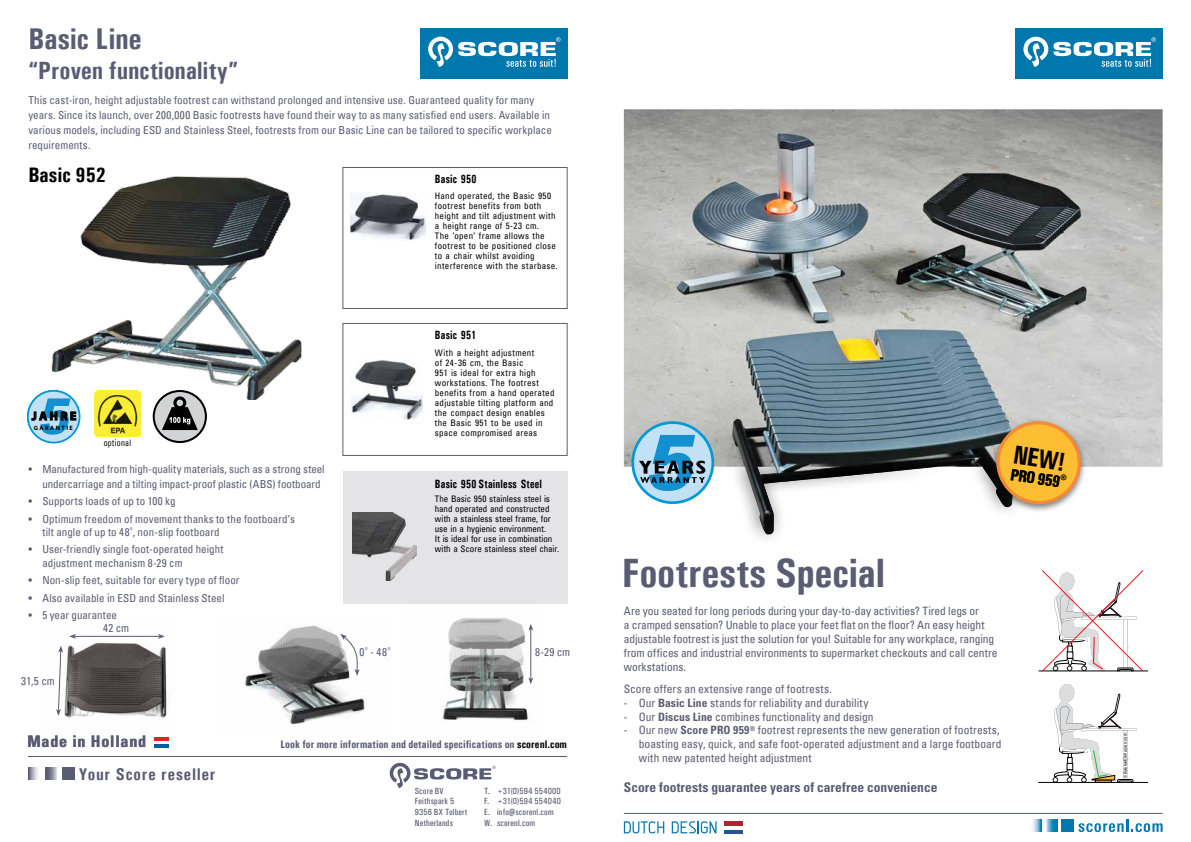
<style>
.page{position:relative;width:1191px;height:842px;background:#fff}
.page>*{position:absolute;margin:0;border:0;box-sizing:border-box;transform-origin:0 0}
.t1{font:700 condensed 41px "Univers";letter-spacing:-.005em;color:#595c73}
.t2{font:700 condensed 30px "Univers";letter-spacing:-.005em;color:#595c73}
.t3{font:700 condensed 26.2px "Univers";color:#000}
.t4{font:700 condensed 25px "Univers";color:#595c73}
.t5{font:700 condensed 21px "Univers";color:#000}
.t6{font:700 condensed 17px "Univers";letter-spacing:.05em;color:#595c73}
.t7{font:700 condensed 16.5px "Univers";color:#000}
.t8{font:16px "Univers 77 Condensed Bold Condense";letter-spacing:.05em;color:#595c73}
.t9{font:13.5px "Univers 77 Condensed Bold Condense";color:#595c73}
.t10{font:700 12.1px "Myriad";letter-spacing:.2em;color:#000}
.t11{font:700 condensed 12px "Univers";letter-spacing:.02em;color:#000;scale:.88 1}
.t12{font:condensed 11.5px/13.8px "Univers";color:#595c73}
.t13{font:condensed 11.1px "Univers";letter-spacing:.015em;color:#595c73}
.t14{font:condensed 11px/15px "Univers";letter-spacing:.005em;color:#595c73}
.t15{font:700 condensed 11px "Univers";letter-spacing:.01em;color:#595c73}
.t16{font:condensed 9px/10px "Univers";letter-spacing:.025em;color:#000}
.t17{font:condensed 9px/10px "Univers";letter-spacing:-.005em;color:#000}
.t18{font:500 condensed 9px/10.8px "Univers";letter-spacing:.02em;color:#595c73}
.t19{font:condensed 9px "Univers";letter-spacing:.025em;color:#000;scale:.88 1}
.t20{font:700 6.3px "Myriad";letter-spacing:.225em;color:#000}
.t21{font:4.1px "Helvetica";letter-spacing:.02em;color:#000}
.s1{color:#000}
.s2{font-family:"Univers 77 Condensed Bold Condense";font-stretch:normal}
</style>
<div class="page">
<img style="left:624px;top:109px;width:538px;height:426px">
<hr style="left:1038px;top:782px;width:109px;height:1px;background:#000">
<svg style="left:1053px;top:684px;width:83px;height:98px"></svg>
<hr style="left:1038px;top:671px;width:109px;height:1px;background:#000">
<svg style="left:1040px;top:570px;width:104px;height:102px"></svg>
<div style="left:990px;top:418px;width:96px;height:95px;background:#000;opacity:.5"></div>
<svg style="left:990px;top:415px;width:97px;height:92px;background:#dab060"></svg>
<hr style="left:624px;top:813px;width:538px;height:1px;background:#595c73">
<div style="left:343px;top:471px;width:224px;height:133px;background:#e4e3e6"></div>
<div style="left:343px;top:323px;width:224px;height:133px;border:1px solid #595c73"></div>
<div style="left:343px;top:167px;width:224px;height:142px;border:1px solid #595c73"></div>
<img style="left:34px;top:176px;width:268px;height:223px">
<img style="left:352px;top:360px;width:70px;height:59px">
<img style="left:352px;top:512px;width:65px;height:68px">
<img style="left:350px;top:193px;width:75px;height:47px">
<img style="left:94px;top:390px;width:47px;height:47px">
<svg style="left:154px;top:391px;width:52px;height:51px"></svg>
<div style="left:153px;top:390px;width:54px;height:53px;border:2px solid #000;border-radius:50%"></div>
<svg style="left:162px;top:396px;width:36px;height:34px"></svg>
<img style="left:64px;top:635px;width:103px;height:83px">
<hr style="left:74px;top:636px;width:85px;height:1px;background:#595c73">
<svg style="left:69px;top:634px;width:7px;height:5px"></svg>
<svg style="left:158px;top:634px;width:7px;height:5px"></svg>
<svg style="left:56px;top:646px;width:7px;height:70px"></svg>
<img style="left:245px;top:625px;width:120px;height:99px">
<svg style="left:340px;top:634px;width:19px;height:42px"></svg>
<img style="left:442px;top:618px;width:92px;height:102px">
<hr style="left:530px;top:629px;width:1px;height:50px;background:#595c73">
<svg style="left:528px;top:624px;width:5px;height:6px"></svg>
<svg style="left:528px;top:677px;width:5px;height:7px"></svg>
<svg style="left:724px;top:830px;width:18px;height:3px"></svg>
<svg style="left:724px;top:825px;width:18px;height:1px"></svg>
<hr style="left:724px;top:821px;width:18px;height:4px;background:#ad252e">
<svg style="left:624px;top:821px;width:40px;height:12px"></svg>
<svg style="left:671px;top:821px;width:45px;height:12px"></svg>
<svg style="left:633px;top:423px;width:80px;height:80px"></svg>
<div style="left:631px;top:421px;width:83px;height:83px;border:3px solid #0099d8;border-radius:50%"></div>
<svg style="left:639px;top:435px;width:66px;height:56px;background:#629fc0"></svg>
<svg style="left:390px;top:763px;width:106px;height:25px"></svg>
<hr style="left:28px;top:756px;width:539px;height:1px;background:#595c73">
<hr style="left:154px;top:744px;width:15px;height:4px;background:#005da4">
<svg style="left:154px;top:740px;width:15px;height:1px"></svg>
<hr style="left:154px;top:737px;width:15px;height:3px;background:#ed1d24">
<svg style="left:28px;top:767px;width:10px;height:12px"></svg>
<svg style="left:45px;top:767px;width:12px;height:12px"></svg>
<div style="left:62px;top:767px;width:12px;height:12px;background:#595c73"></div>
<svg style="left:28px;top:391px;width:52px;height:52px"></svg>
<div style="left:27px;top:390px;width:53px;height:53px;border:2px solid #0099d8;border-radius:50%"></div>
<svg style="left:31px;top:398px;width:45px;height:37px;background:#6caacb"></svg>
<div style="left:1015px;top:28px;width:147px;height:51px;background:#0078ae"></div>
<svg style="left:1023px;top:37px;width:132px;height:30px"></svg>
<div style="left:420px;top:28px;width:147px;height:51px;background:#0078ae"></div>
<svg style="left:428px;top:37px;width:132px;height:30px"></svg>
<svg style="left:1078px;top:820px;width:84px;height:12px"></svg>
<div style="left:1061px;top:820px;width:13px;height:12px;background:#0078ae"></div>
<svg style="left:1032px;top:820px;width:25px;height:12px"></svg>
<h2 class="t2" style="left:28px;top:21px;width:115px">Basic Line</h2>
<h3 class="t4" style="left:28px;top:55px;width:211px">“Proven functionality”</h3>
<p class="t14" style="left:28px;top:93px;width:525px">This cast-iron, height adjustable footrest can withstand prolonged and intensive use. Guaranteed quality for many years. Since its launch, over 200,000 Basic footrests have found their way to as many satisfied end users. Available in various models, including ESD and Stainless Steel, footrests from our Basic Line can be tailored to specific workplace requirements.</p>
<h3 class="t5" style="left:28px;top:162px;width:79px">Basic 952</h3>
<p class="t11" style="left:435px;top:171px;width:49px">Basic 950</p>
<p class="t16" style="left:435px;top:191px;width:124px">Hand operated, the Basic 950 footrest benefits from both height and tilt adjustment with a height range of 5-23 cm.<br>The ‘open’ frame allows the footrest to be positioned close to a chair whilst avoiding interference with the starbase.</p>
<p class="t10" style="left:32px;top:410px;width:46px">JAHRE</p>
<p class="t20" style="left:34px;top:425px;width:40px">GARANTIE</p>
<p class="t19" style="left:104px;top:437px;width:32px">optional</p>
<p class="t14" style="left:42px;top:461px;width:284px;text-indent:-14px">• Manufactured from high-quality materials, such as a strong steel undercarriage and a tilting impact-proof plastic (ABS) footboard</p>
<p class="t14" style="left:28px;top:494px;width:149px">• Supports loads of up to 100 kg</p>
<p class="t14" style="left:42px;top:512px;width:254px;line-height:13.2px;text-indent:-14px">• Optimum freedom of movement thanks to the footboard’s tilt angle of up to 48˚, non-slip footboard</p>
<p class="t14" style="left:42px;top:543px;width:183px;line-height:13.2px;text-indent:-14px">• User-friendly single foot-operated height adjustment mechanism 8-29 cm</p>
<p class="t14" style="left:28px;top:572px;width:213px">• Non-slip feet, suitable for every type of floor</p>
<p class="t14" style="left:28px;top:590px;width:198px">• Also available in ESD and Stainless Steel</p>
<p class="t14" style="left:28px;top:607px;width:90px">• 5 year guarantee</p>
<p class="t13" style="left:21px;top:674px;width:35px">31,5 cm</p>
<p class="t13" style="left:103px;top:621px;width:28px">42 cm</p>
<p class="t11" style="left:435px;top:328px;width:48px">Basic 951</p>
<p class="t16" style="left:435px;top:347px;width:121px">With a height adjustment<br>of 24-36 cm, the Basic<br>951 is ideal for extra high workstations. The footrest benefits from a hand operated adjustable tilting platform and the compact design enables the Basic 951 to be used in space compromised areas</p>
<p class="t11" style="left:435px;top:476px;width:123px">Basic 950 Stainless Steel</p>
<p class="t17" style="left:435px;top:494px;width:126px">The Basic 950 stainless steel is hand operated and constructed with a stainless steel frame, for use in a hygienic environment.<br>It is ideal for use in combination with a Score stainless steel chair.</p>
<p class="t13" style="left:359px;top:645px;width:32px">0˚ - 48˚</p>
<p class="t13" style="left:535px;top:645px;width:37px">8-29 cm</p>
<h3 class="t8" style="left:27px;top:732px;width:120px">Made in Holland</h3>
<h3 class="t6" style="left:79px;top:763px;width:138px">Your Score reseller</h3>
<p class="t15" style="left:280px;top:737px;width:288px">Look for more information and detailed specifications on <span class="s1">scorenl.com</span></p>
<p class="t18" style="left:415px;top:785px;width:54px">Score BV<br>Feithspark 5<br>9356 BX Tolbert<br>Netherlands</p>
<p class="t18" style="left:484px;top:785px;width:78px">T. +31(0)594 554000<br>F. +31(0)594 554040<br>E. info@scorenl.com<br>W. scorenl.com</p>
<h3 class="t3" style="left:1016px;top:438px;width:54px;rotate:9deg">NEW!</h3>
<h3 class="t7" style="left:1012px;top:464px;width:57px;rotate:9deg">PRO 959<sup>®</sup></h3>
<h1 class="t1" style="left:621px;top:549px;width:265px">Footrests Special</h1>
<p class="t12" style="left:624px;top:604px;width:375px">Are you seated for long periods during your day-to-day activities? Tired legs or<br>a cramped sensation? Unable to place your feet flat on the floor? An easy height adjustable footrest is just the solution for you! Suitable for any workplace, ranging from offices and industrial environments to supermarket checkouts and call centre workstations.</p>
<p class="t12" style="left:624px;top:682px;width:210px">Score offers an extensive range of footrests.</p>
<p class="t12" style="left:624px;top:695px;width:246px">- Our <span class="s2">Basic Line</span> stands for reliability and durability</p>
<p class="t12" style="left:624px;top:709px;width:251px">- Our <span class="s2">Discus Line</span> combines functionality and design</p>
<p class="t12" style="left:639px;top:723px;width:364px;text-indent:-15px">- Our new <span class="s2">Score PRO 959</span><sup>®</sup> footrest represents the new generation of footrests, boasting easy, quick, and safe foot-operated adjustment and a large footboard with new patented height adjustment</p>
<p class="t9" style="left:624px;top:779px;width:315px">Score footrests guarantee years of carefree convenience</p>
<p class="t21" style="left:1122px;top:778px;width:47px;rotate:-90deg">© BakkerElkhuizen.com</p>
</div>
